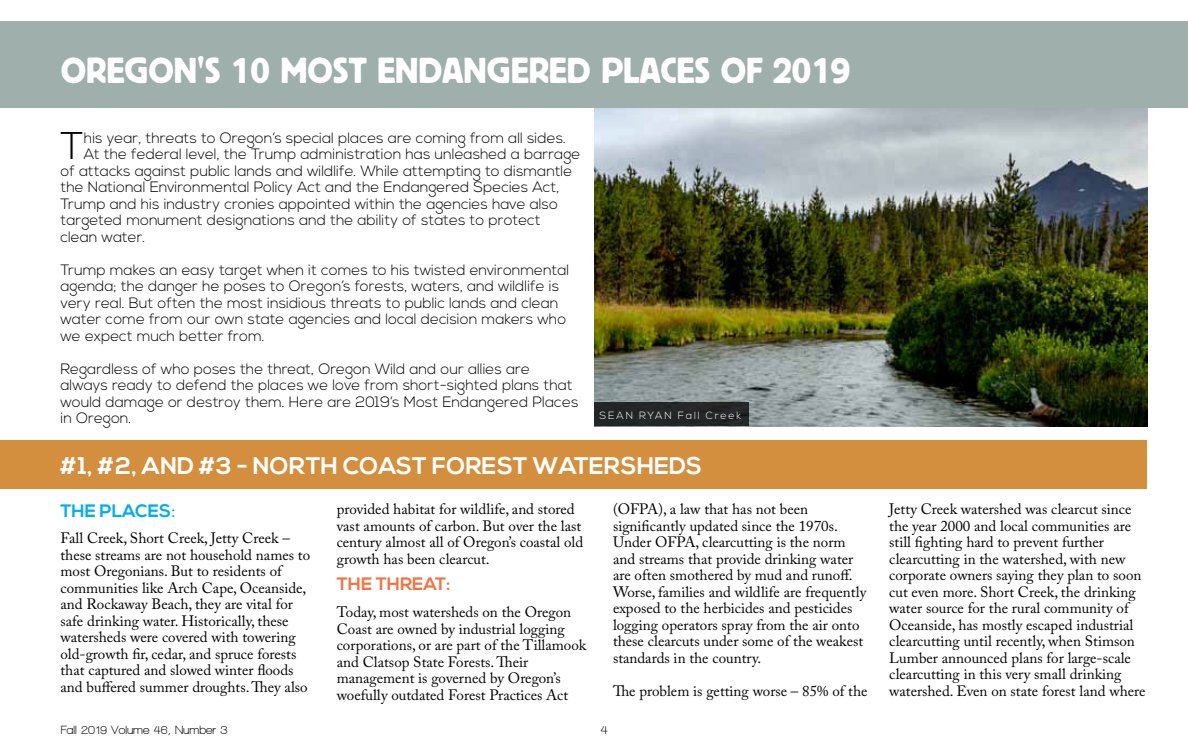
<style>
.page{position:relative;width:1188px;height:756px;background:#fff}
.page>*{position:absolute;margin:0;border:0;box-sizing:border-box;transform-origin:0 0}
.t1{font:300 38.55px "Nexa";color:#000}
.t2{font:36px "Block Berthold";color:#fff}
.t3{font:700 24px "Nexa";color:#fff}
.t4{font:700 18px "Nexa";color:#00aeef}
.t5{font:700 18px "Nexa";color:#f37441}
.t6{font:15px/16.5px "Adobe Caslon Pro";color:#000}
.t7{font:300 15px/16.5px "Nexa";color:#000}
.t8{font:700 12px "Walkway";color:#000}
.t9{font:300 10.5px "Nexa";color:#fff}
.s1{font-family:"Adobe Caslon Pro";font-weight:400}
</style>
<div class="page">
<img style="left:594px;top:108px;width:553px;height:318px">
<div style="left:0;top:21px;width:1188px;height:87px;background:#9fafab"></div>
<div style="left:0;top:440px;width:1147px;height:49px;background:#d38f3e"></div>
<div style="left:594px;top:402px;width:154px;height:24px;background:#232626"></div>
<h2 class="t2" style="left:61px;top:50px;width:791px">OREGON'S 10 MOST ENDANGERED PLACES OF 2019</h2>
<h1 class="t1" style="left:61px;top:124px;width:23px">T</h1>
<p class="t7" style="left:84px;top:130px;width:484px">his year, threats to Oregon’s special places are coming from all sides.</p>
<p class="t7" style="left:84px;top:146px;width:498px">At the federal level, the Trump administration has unleashed a barrage</p>
<p class="t7" style="left:61px;top:163px;width:513px">of attacks against public lands and wildlife. While attempting to dismantle</p>
<p class="t7" style="left:61px;top:179px;width:500px">the National Environmental Policy Act and the Endangered Species Act,</p>
<p class="t7" style="left:61px;top:196px;width:499px">Trump and his industry cronies appointed within the agencies have also</p>
<p class="t7" style="left:61px;top:212px;width:482px">targeted monument designations and the ability of states to protect</p>
<p class="t7" style="left:61px;top:229px;width:86px">clean water.</p>
<p class="t7" style="left:61px;top:262px;width:510px">Trump makes an easy target when it comes to his twisted environmental agenda; the danger he poses to Oregon’s forests, waters, and wildlife is very real. But often the most insidious threats to public lands and clean water come from our own state agencies and local decision makers who we expect much better from.</p>
<p class="t7" style="left:61px;top:361px;width:520px">Regardless of who poses the threat, Oregon Wild and our allies are always ready to defend the places we love from short-sighted plans that would damage or destroy them. Here are 2019’s Most Endangered Places in Oregon.</p>
<p class="t9" style="left:599px;top:409px;width:143px">Sean Ryan Fall Creek</p>
<h3 class="t3" style="left:60px;top:452px;width:643px">#1, #2, AND #3 - NORTH COAST FOREST WATERSHEDS</h3>
<p class="t4" style="left:61px;top:500px;width:117px">THE PLACES<span class="s1">:</span></p>
<p class="t6" style="left:61px;top:530px;width:251px">Fall Creek, Short Creek, Jetty Creek – these streams are not household names to most Oregonians. But to residents of communities like Arch Cape, Oceanside, and Rockaway Beach, they are vital for safe drinking water. Historically, these watersheds were covered with towering old-growth fir, cedar, and spruce forests that captured and slowed winter floods and buffered summer droughts. They also</p>
<p class="t6" style="left:613px;top:501px;width:255px">(OFPA), a law that has not been significantly updated since the 1970s.<br>Under OFPA, clearcutting is the norm and streams that provide drinking water are often smothered by mud and runoff.<br>Worse, families and wildlife are frequently exposed to the herbicides and pesticides logging operators spray from the air onto these clearcuts under some of the weakest standards in the country.</p>
<p class="t6" style="left:613px;top:682px;width:256px">The problem is getting worse – 85% of the</p>
<p class="t6" style="left:337px;top:501px;width:248px">provided habitat for wildlife, and stored vast amounts of carbon. But over the last century almost all of Oregon’s coastal old growth has been clearcut.</p>
<p class="t5" style="left:337px;top:574px;width:115px">THE THREAT:</p>
<p class="t6" style="left:337px;top:604px;width:251px">Today, most watersheds on the Oregon Coast are owned by industrial logging corporations, or are part of the Tillamook and Clatsop State Forests. Their management is governed by Oregon’s woefully outdated Forest Practices Act</p>
<p class="t8" style="left:61px;top:724px;width:168px">Fall 2019 Volume 46, Number 3</p>
<p class="t8" style="left:601px;top:724px;width:9px">4</p>
<p class="t6" style="left:889px;top:501px;width:258px">Jetty Creek watershed was clearcut since the year 2000 and local communities are still fighting hard to prevent further clearcutting in the watershed, with new corporate owners saying they plan to soon cut even more. Short Creek, the drinking water source for the rural community of Oceanside, has mostly escaped industrial clearcutting until recently, when Stimson Lumber announced plans for large-scale clearcutting in this very small drinking watershed. Even on state forest land where</p>
</div>
